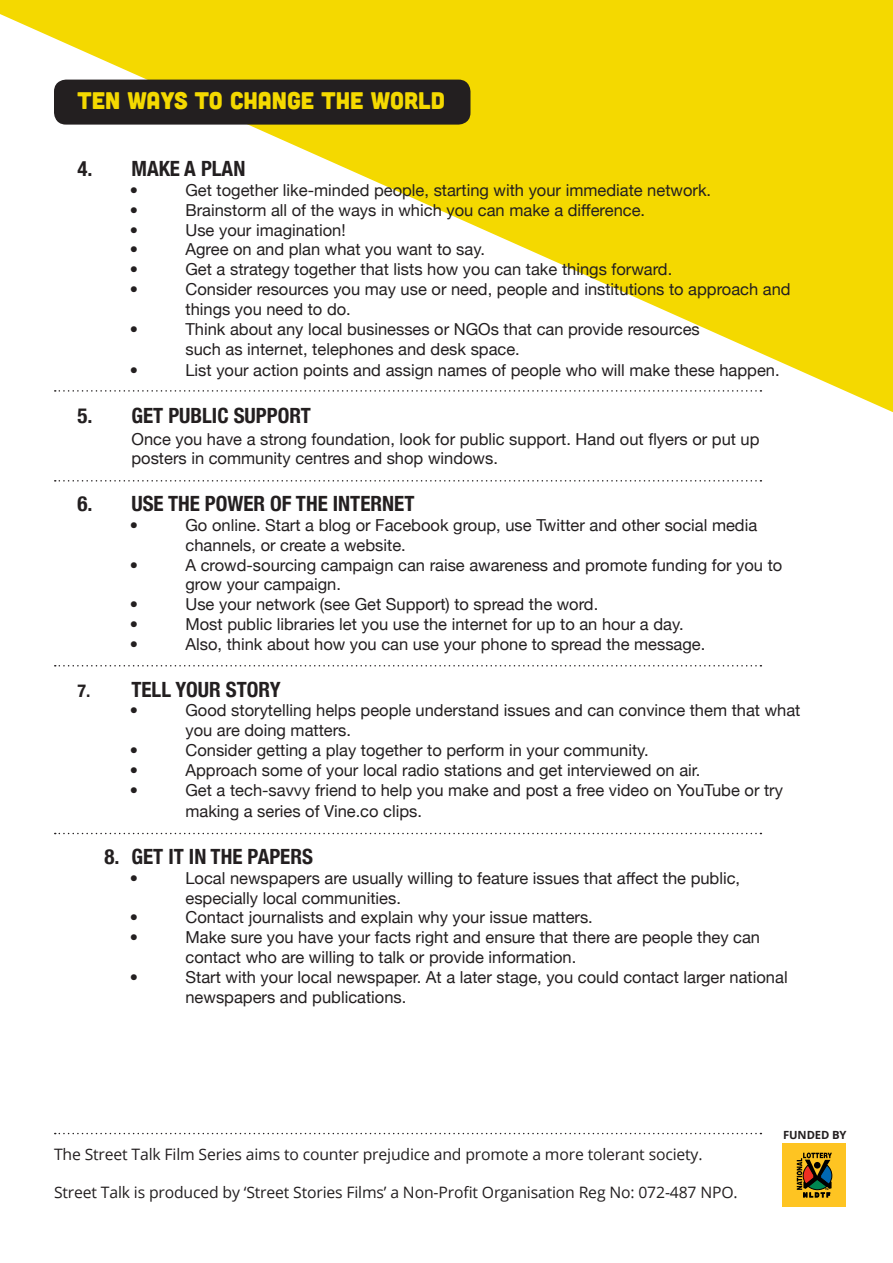
<style>
.page{position:relative;width:893px;height:1263px;background:#fff}
.page>*{position:absolute;margin:0;border:0;box-sizing:border-box;transform-origin:0 0}
.t1{font:24px "Cubano";color:#f4d900}
.t2{font:700 condensed 21px "Helvetica Neue";color:#231f20}
.t3{font:16.5px/19.8px "Helvetica Neue";color:#231f20}
.t4{font:15.75px "Open Sans";letter-spacing:-.01em;color:#231f20}
.t5{font:700 11.25px "Open Sans";letter-spacing:-.01em;color:#231f20}
.s1{font-size:18px}
</style>
<div class="page">
<svg style="left:0;top:0;width:893px;height:412px;fill:#f4d900"></svg>
<svg style="left:55px;top:1133px;width:706px;height:1px"></svg>
<div style="left:782px;top:1143px;width:64px;height:64px;background:#fec422"></div>
<svg style="left:797px;top:1152px;width:35px;height:45px"></svg>
<div style="left:54px;top:80px;width:416px;height:45px;background:#231f20;border-radius:12px"></div>
<svg style="left:55px;top:390px;width:706px;height:2px"></svg>
<svg style="left:55px;top:480px;width:706px;height:2px"></svg>
<svg style="left:55px;top:665px;width:706px;height:1px"></svg>
<svg style="left:55px;top:833px;width:706px;height:1px"></svg>
<p class="t1" style="left:77px;top:85px;width:369px">TEN WAYS TO CHANGE THE WORLD</p>
<p class="t2" style="left:77px;top:151px;width:169px">4. MAKE A PLAN</p>
<p class="t3" style="left:130px;top:179px;width:10px">•</p>
<p class="t3" style="left:185px;top:179px;width:527px">Get together like-minded people, starting with your immediate network.</p>
<p class="t3" style="left:130px;top:199px;width:10px">•</p>
<p class="t3" style="left:185px;top:199px;width:461px">Brainstorm all of the ways in which you can make a difference.</p>
<p class="t3" style="left:130px;top:219px;width:10px">•</p>
<p class="t3" style="left:185px;top:219px;width:162px">Use your imagination!</p>
<p class="t3" style="left:130px;top:239px;width:10px">•</p>
<p class="t3" style="left:185px;top:239px;width:301px">Agree on and plan what you want to say.</p>
<p class="t3" style="left:130px;top:258px;width:10px">•</p>
<p class="t3" style="left:185px;top:258px;width:488px">Get a strategy together that lists how you can take things forward.</p>
<p class="t3" style="left:130px;top:278px;width:10px">•</p>
<p class="t3" style="left:185px;top:278px;width:607px">Consider resources you may use or need, people and institutions to approach and things you need to do.</p>
<p class="t3" style="left:130px;top:318px;width:10px">•</p>
<p class="t3" style="left:185px;top:318px;width:516px">Think about any local businesses or NGOs that can provide resources such as internet, telephones and desk space.</p>
<p class="t3" style="left:130px;top:359px;width:10px">•</p>
<p class="t3" style="left:185px;top:359px;width:596px">List your action points and assign names of people who will make these happen.</p>
<p class="t2" style="left:77px;top:398px;width:235px">5. GET PUBLIC SUPPORT</p>
<p class="t3" style="left:131px;top:428px;width:630px">Once you have a strong foundation, look for public support. Hand out flyers or put up posters in community centres and shop windows.</p>
<p class="t2" style="left:77px;top:486px;width:338px">6. USE THE POWER OF THE INTERNET</p>
<p class="t3" style="left:130px;top:514px;width:10px">•</p>
<p class="t3" style="left:185px;top:514px;width:573px">Go online. Start a blog or Facebook group, use Twitter and other social media channels, or create a website.</p>
<p class="t3" style="left:130px;top:554px;width:10px">•</p>
<p class="t3" style="left:185px;top:554px;width:598px">A crowd-sourcing campaign can raise awareness and promote funding for you to grow your campaign.</p>
<p class="t3" style="left:130px;top:593px;width:10px">•</p>
<p class="t3" style="left:185px;top:593px;width:414px">Use your network (see Get Support) to spread the word.</p>
<p class="t3" style="left:130px;top:613px;width:10px">•</p>
<p class="t3" style="left:185px;top:613px;width:500px">Most public libraries let you use the internet for up to an hour a day.</p>
<p class="t3" style="left:130px;top:633px;width:10px">•</p>
<p class="t3" style="left:185px;top:633px;width:521px">Also, think about how you can use your phone to spread the message.</p>
<p class="t2" style="left:77px;top:672px;width:205px"><span class="s1">7.</span> TELL YOUR STORY</p>
<p class="t3" style="left:130px;top:699px;width:10px">•</p>
<p class="t3" style="left:185px;top:699px;width:616px">Good storytelling helps people understand issues and can convince them that what you are doing matters.</p>
<p class="t3" style="left:130px;top:739px;width:10px">•</p>
<p class="t3" style="left:185px;top:739px;width:465px">Consider getting a play together to perform in your community.</p>
<p class="t3" style="left:130px;top:759px;width:10px">•</p>
<p class="t3" style="left:185px;top:759px;width:516px">Approach some of your local radio stations and get interviewed on air.</p>
<p class="t3" style="left:130px;top:779px;width:10px">•</p>
<p class="t3" style="left:185px;top:778px;width:599px;line-height:21.6px">Get a tech-savvy friend to help you make and post a free video on YouTube or try making a series of Vine.co clips.</p>
<p class="t2" style="left:104px;top:839px;width:210px">8. GET IT IN THE PAPERS</p>
<p class="t3" style="left:130px;top:867px;width:10px">•</p>
<p class="t3" style="left:185px;top:867px;width:556px">Local newspapers are usually willing to feature issues that affect the public, especially local communities.</p>
<p class="t3" style="left:130px;top:906px;width:10px">•</p>
<p class="t3" style="left:185px;top:906px;width:409px">Contact journalists and explain why your issue matters.</p>
<p class="t3" style="left:130px;top:926px;width:10px">•</p>
<p class="t3" style="left:185px;top:926px;width:576px">Make sure you have your facts right and ensure that there are people they can contact who are willing to talk or provide information.</p>
<p class="t3" style="left:130px;top:966px;width:10px">•</p>
<p class="t3" style="left:185px;top:966px;width:604px">Start with your local newspaper. At a later stage, you could contact larger national newspapers and publications.</p>
<p class="t4" style="left:54px;top:1144px;width:650px">The Street Talk Film Series aims to counter prejudice and promote a more tolerant society.</p>
<p class="t4" style="left:54px;top:1181px;width:685px">Street Talk is produced by ‘Street Stories Films’ a Non-Profit Organisation Reg No: 072-487 NPO.</p>
<p class="t5" style="left:783px;top:1127px;width:65px">FUNDED BY</p>
</div>
